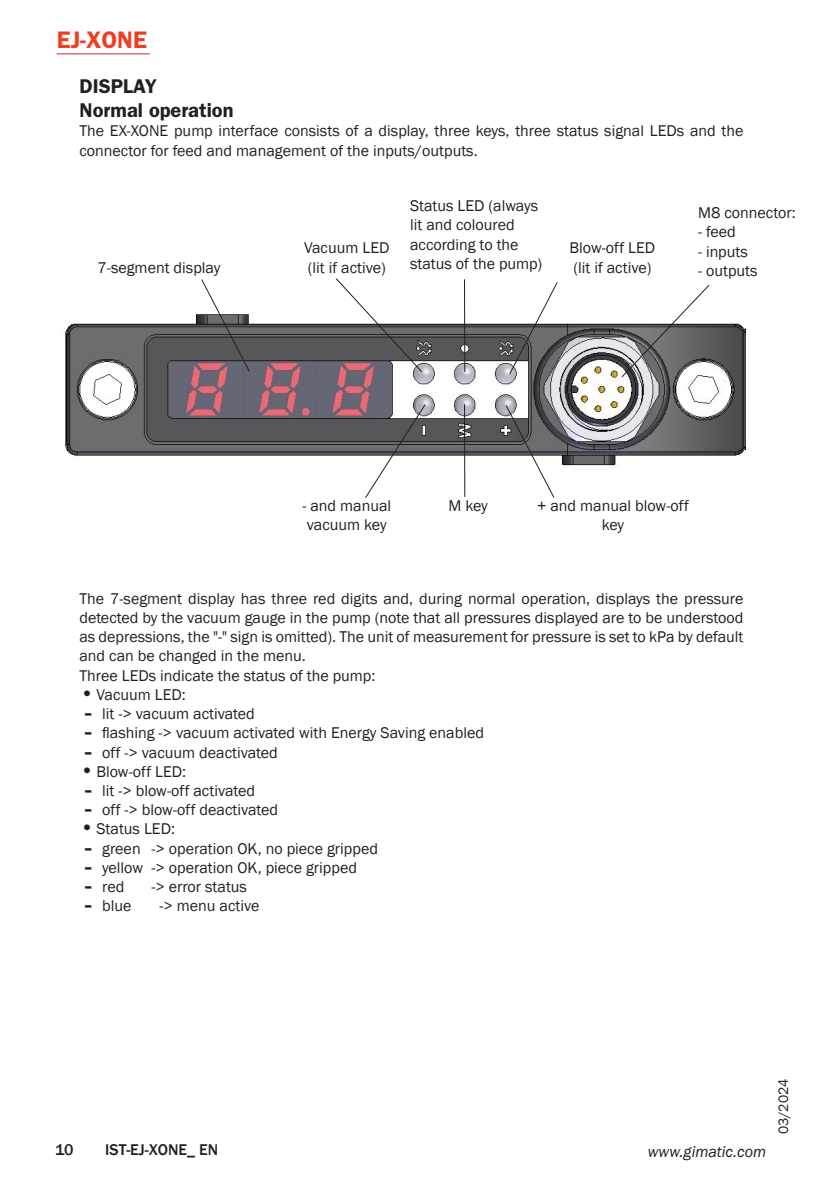
<style>
.page{position:relative;width:840px;height:1191px;background:#fff}
.page>*{position:absolute;margin:0;border:0;box-sizing:border-box;transform-origin:0 0}
.t1{font:600 24px "ITC Franklin Gothic Std";color:#ef3e22}
.TITOLO_ITA{font:600 20px "ITC Franklin Gothic Std";color:#231f20}
.TITOLO_ITA-2{font:16px/19.2px "Franklin Gothic";color:#231f20}
.DESCRIZIONE_ITA{font:16px/19.2px "Franklin Gothic";color:#231f20}
.t2{font:500 16px "Franklin Gothic";color:#231f20}
.t3{font:italic 16px "Franklin Gothic";color:#231f20}
.t4{font:14px "Franklin Gothic";color:#231f20}
.s1{font-family:"ITC Franklin Gothic Std";font-weight:500;font-size:26px}
</style>
<div class="page">
<hr style="left:57px;top:53px;width:93px;height:1px;background:#d1232a">
<img style="left:65px;top:300px;width:681px;height:177px">
<svg style="left:201px;top:279px;width:49px;height:93px"></svg>
<svg style="left:508px;top:282px;width:49px;height:93px"></svg>
<svg style="left:505px;top:405px;width:49px;height:93px"></svg>
<svg style="left:621px;top:285px;width:88px;height:93px"></svg>
<svg style="left:335px;top:278px;width:87px;height:94px"></svg>
<svg style="left:364px;top:404px;width:61px;height:94px"></svg>
<hr style="left:464px;top:279px;width:1px;height:93px;background:#231f20">
<hr style="left:464px;top:404px;width:1px;height:93px;background:#231f20">
<h1 class="t1" style="left:57px;top:25px;width:92px">EJ-XONE</h1>
<p class="TITOLO_ITA" style="left:79px;top:74px;width:79px">DISPLAY</p>
<p class="TITOLO_ITA" style="left:79px;top:98px;width:155px">Normal operation</p>
<p class="TITOLO_ITA-2" style="left:79px;top:122px;width:665px">The EX-XONE pump interface consists of a display, three keys, three status signal LEDs and the connector for feed and management of the inputs/outputs.</p>
<p class="DESCRIZIONE_ITA" style="left:98px;top:258px;width:124px">7-segment display</p>
<p class="DESCRIZIONE_ITA" style="left:304px;top:239px;width:87px">Vacuum LED</p>
<p class="DESCRIZIONE_ITA" style="left:307px;top:258px;width:79px">(lit if active)</p>
<p class="DESCRIZIONE_ITA" style="left:410px;top:196px;width:134px">Status LED (always lit and coloured according to the status of the pump)</p>
<p class="DESCRIZIONE_ITA" style="left:569px;top:239px;width:87px">Blow-off LED</p>
<p class="DESCRIZIONE_ITA" style="left:573px;top:258px;width:79px">(lit if active)</p>
<p class="DESCRIZIONE_ITA" style="left:697px;top:204px;width:99px">M8 connector:</p>
<p class="DESCRIZIONE_ITA" style="left:697px;top:223px;width:39px">- feed</p>
<p class="DESCRIZIONE_ITA" style="left:697px;top:242px;width:51px">- inputs</p>
<p class="DESCRIZIONE_ITA" style="left:697px;top:261px;width:61px">- outputs</p>
<p class="DESCRIZIONE_ITA" style="left:302px;top:496px;width:90px">- and manual vacuum key</p>
<p class="DESCRIZIONE_ITA" style="left:448px;top:496px;width:41px">M key</p>
<p class="DESCRIZIONE_ITA" style="left:536px;top:496px;width:153px">+ and manual blow-off</p>
<p class="DESCRIZIONE_ITA" style="left:601px;top:515px;width:24px">key</p>
<p class="TITOLO_ITA-2" style="left:79px;top:589px;width:665px;text-align:justify">The 7-segment display has three red digits and, during normal operation, displays the pressure detected by the vacuum gauge in the pump (note that all pressures displayed are to be understood as depressions, the "-" sign is omitted). The unit of measurement for pressure is set to kPa by default and can be changed in the menu.</p>
<p class="TITOLO_ITA-2" style="left:79px;top:666px;width:297px">Three LEDs indicate the status of the pump:</p>
<p class="TITOLO_ITA-2" style="left:79px;top:685px;width:108px"><span class="s1">•</span>Vacuum LED:</p>
<p class="TITOLO_ITA-2" style="left:85px;top:704px;width:171px"><span class="s1">-</span> lit -&gt; vacuum activated</p>
<p class="TITOLO_ITA-2" style="left:85px;top:723px;width:400px"><span class="s1">-</span> flashing -&gt; vacuum activated with Energy Saving enabled</p>
<p class="TITOLO_ITA-2" style="left:85px;top:743px;width:194px"><span class="s1">-</span> off -&gt; vacuum deactivated</p>
<p class="TITOLO_ITA-2" style="left:79px;top:762px;width:108px"><span class="s1">•</span>Blow-off LED:</p>
<p class="TITOLO_ITA-2" style="left:85px;top:781px;width:171px"><span class="s1">-</span> lit -&gt; blow-off activated</p>
<p class="TITOLO_ITA-2" style="left:85px;top:800px;width:194px"><span class="s1">-</span> off -&gt; blow-off deactivated</p>
<p class="TITOLO_ITA-2" style="left:79px;top:819px;width:97px"><span class="s1">•</span>Status LED:</p>
<p class="TITOLO_ITA-2" style="left:85px;top:839px;width:294px"><span class="s1">-</span> green -&gt; operation OK, no piece gripped</p>
<p class="TITOLO_ITA-2" style="left:85px;top:858px;width:273px"><span class="s1">-</span> yellow -&gt; operation OK, piece gripped</p>
<p class="TITOLO_ITA-2" style="left:85px;top:877px;width:41px"><span class="s1">-</span> red</p>
<p class="TITOLO_ITA-2" style="left:151px;top:877px;width:97px">-&gt; error status</p>
<p class="TITOLO_ITA-2" style="left:85px;top:896px;width:48px"><span class="s1">-</span> blue</p>
<p class="TITOLO_ITA-2" style="left:159px;top:896px;width:101px">-&gt; menu active</p>
<p class="t2" style="left:55px;top:1140px;width:20px">10</p>
<p class="t3" style="left:647px;top:1141px;width:120px">www.gimatic.com</p>
<p class="t2" style="left:105px;top:1140px;width:114px">IST-EJ-XONE_ EN</p>
<p class="t4" style="left:774px;top:1134px;width:56px;rotate:-90deg">03/2024</p>
</div>
